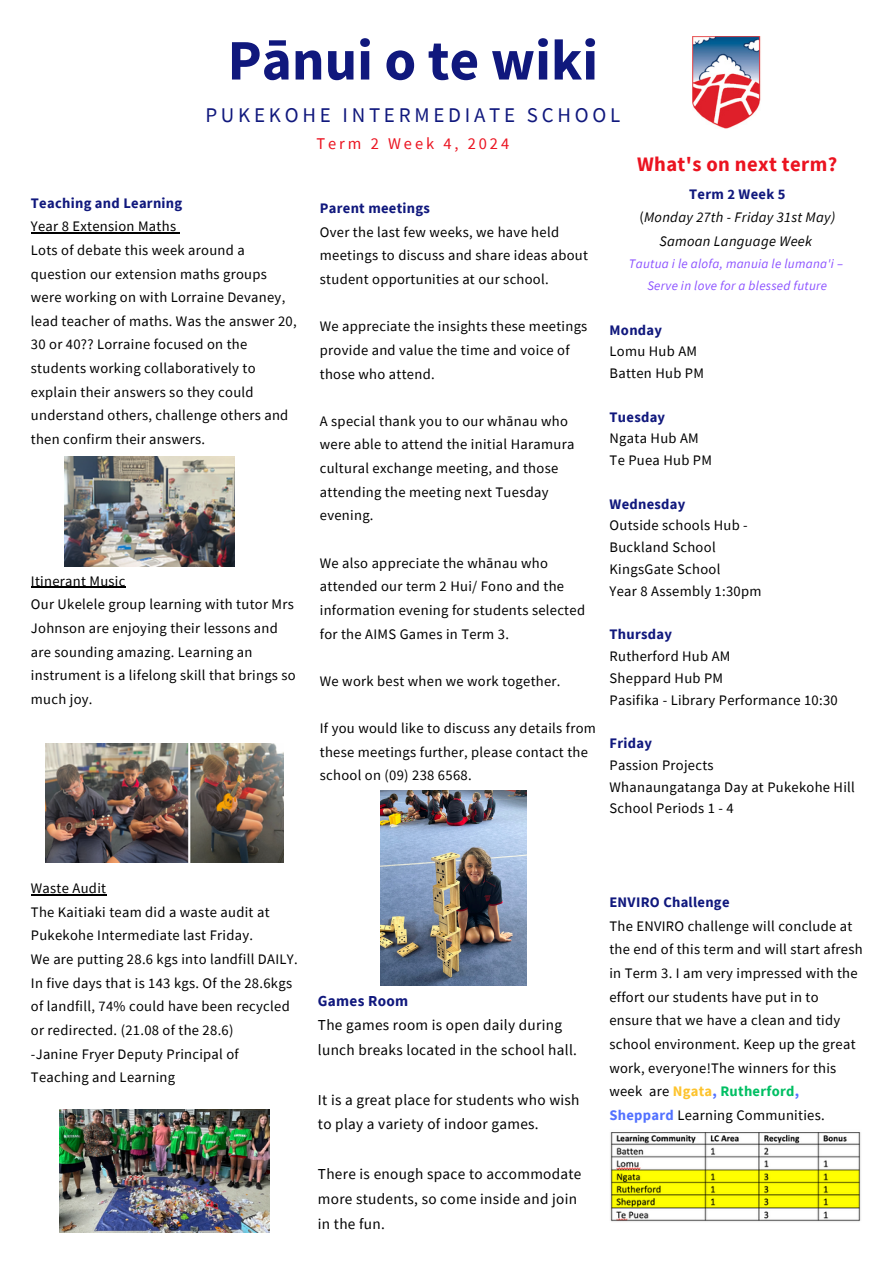
<style>
.page{position:relative;width:894px;height:1264px;background:#fff}
.page>*{position:absolute;margin:0;border:0;box-sizing:border-box;transform-origin:0 0}
.t1{font:700 57.3px "Source Sans Pro";color:#10187d}
.t2{font:20.85px "Source Sans Pro";letter-spacing:.18em;color:#10187d}
.t3{font:700 20.55px "Source Sans Pro";letter-spacing:.02em;color:#eb1320}
.t4{font:16.35px "Source Sans Pro";letter-spacing:.18em;color:#eb1320}
.t5{font:15.15px/24.8px "Source Sans Pro";letter-spacing:.02em;color:#000}
.t6{font:14.55px/23.7px "Source Sans Pro";letter-spacing:.02em;color:#000}
.t7{font:italic 14.55px "Source Sans Pro";letter-spacing:.02em;color:#000}
.t8{font:700 14.55px "Source Sans Pro";letter-spacing:.02em;color:#10187d}
.t9{font:italic 13.05px "Source Sans Pro";letter-spacing:.02em;color:#8c52ff}
.s1{font-weight:700;color:#10187d}
.s2{font-style:normal}
.s3{font-weight:700;color:#fdc32d}
.s4{font-weight:700;color:#5271ff}
.s5{font-weight:700;color:#00bf63}
</style>
<div class="page">
<img style="left:692px;top:36px;width:69px;height:92px">
<img style="left:380px;top:790px;width:146px;height:195px">
<img style="left:610px;top:1132px;width:251px;height:90px">
<img style="left:60px;top:1109px;width:209px;height:123px">
<img style="left:45px;top:743px;width:239px;height:119px">
<img style="left:64px;top:456px;width:170px;height:111px">
<hr style="left:31px;top:232px;width:145px;height:1px;background:#000">
<hr style="left:31px;top:587px;width:95px;height:1px;background:#000">
<hr style="left:31px;top:894px;width:75px;height:1px;background:#000">
<p class="t1" style="left:227px;top:23px;width:372px">Pānui o te wiki</p>
<p class="t2" style="left:205px;top:102px;width:416px">PUKEKOHE INTERMEDIATE SCHOOL</p>
<p class="t4" style="left:316px;top:133px;width:194px">Term 2 Week 4, 2024</p>
<p class="t6" style="left:31px;top:190px;width:267px"><span class="s1">Teaching and Learning<br></span>Year 8 Extension Maths<br>Lots of debate this week around a question our extension maths groups were working on with Lorraine Devaney, lead teacher of maths. Was the answer 20, 30 or 40?? Lorraine focused on the students working collaboratively to explain their answers so they could understand others, challenge others and then confirm their answers.</p>
<p class="t6" style="left:31px;top:568px;width:266px">Itinerant Music<br>Our Ukelele group learning with tutor Mrs<br>Johnson are enjoying their lessons and are sounding amazing. Learning an instrument is a lifelong skill that brings so much joy.</p>
<h4 class="t6" style="left:320px;top:196px;width:269px"><span class="s1">Parent meetings<br></span>Over the last few weeks, we have held meetings to discuss and share ideas about student opportunities at our school.</h4>
<h4 class="t6" style="left:320px;top:314px;width:269px">We appreciate the insights these meetings provide and value the time and voice of those who attend.</h4>
<h4 class="t6" style="left:320px;top:409px;width:256px">A special thank you to our whānau who were able to attend the initial Haramura cultural exchange meeting, and those attending the meeting next Tuesday evening.</h4>
<h4 class="t6" style="left:320px;top:550px;width:267px">We also appreciate the whānau who attended our term 2 Hui/ Fono and the information evening for students selected for the AIMS Games in Term 3.</h4>
<h4 class="t6" style="left:320px;top:668px;width:242px">We work best when we work together.</h4>
<p class="t6" style="left:320px;top:716px;width:277px">If you would like to discuss any details from these meetings further, please contact the school on (09) 238 6568.</p>
<h4 class="t3" style="left:637px;top:151px;width:202px">What's on next term?</h4>
<h4 class="t8" style="left:689px;top:184px;width:98px">Term 2 Week 5</h4>
<h4 class="t7" style="left:639px;top:208px;width:197px"><span class="s2">(</span>Monday 27th - Friday 31st May)</h4>
<h4 class="t7" style="left:659px;top:232px;width:154px">Samoan Language Week</h4>
<h4 class="t9" style="left:628px;top:255px;width:216px">Tautua i le alofa, manuia le lumana'i –</h4>
<h4 class="t9" style="left:647px;top:277px;width:181px">Serve in love for a blessed future</h4>
<p class="t6" style="left:609px;top:318px;width:96px;line-height:21.8px"><span class="s1">Monday<br></span>Lomu Hub AM<br>Batten Hub PM</p>
<h3 class="t6" style="left:609px;top:405px;width:104px;line-height:21.8px"><span class="s1">Tuesday<br></span>Ngata Hub AM<br>Te Puea Hub PM</h3>
<h3 class="t6" style="left:609px;top:492px;width:153px;line-height:21.8px"><span class="s1">Wednesday<br></span>Outside schools Hub -<br>Buckland School<br>KingsGate School<br>Year 8 Assembly 1:30pm</h3>
<h3 class="t6" style="left:609px;top:623px;width:230px;line-height:21.8px"><span class="s1">Thursday<br></span>Rutherford Hub AM<br>Sheppard Hub PM<br>Pasifika - Library Performance 10:30</h3>
<p class="t6" style="left:609px;top:732px;width:247px;line-height:21.8px"><span class="s1">Friday<br></span>Passion Projects<br>Whanaungatanga Day at Pukekohe Hill<br>School Periods 1 - 4</p>
<p class="t6" style="left:31px;top:876px;width:268px">Waste Audit<br>The Kaitiaki team did a waste audit at Pukekohe Intermediate last Friday.<br>We are putting 28.6 kgs into landfill DAILY.<br>In five days that is 143 kgs. Of the 28.6kgs of landfill, 74% could have been recycled or redirected. (21.08 of the 28.6)<br>-Janine Fryer Deputy Principal of Teaching and Learning</p>
<p class="t5" style="left:318px;top:987px;width:260px"><span class="s1">Games Room<br></span>The games room is open daily during lunch breaks located in the school hall.</p>
<p class="t5" style="left:318px;top:1086px;width:263px">It is a great place for students who wish to play a variety of indoor games.</p>
<h4 class="t5" style="left:318px;top:1161px;width:265px">There is enough space to accommodate more students, so come inside and join in the fun.</h4>
<h4 class="t6" style="left:609px;top:890px;width:255px"><span class="s1">ENVIRO Challenge<br></span>The ENVIRO challenge will conclude at the end of this term and will start afresh in Term 3. I am very impressed with the effort our students have put in to ensure that we have a clean and tidy school environment. Keep up the great work, everyone!The winners for this week are <span class="s3">Ngata</span><span class="s4">,</span> <span class="s5">Rutherford</span><span class="s4">, Sheppard</span> Learning Communities.</h4>
</div>
